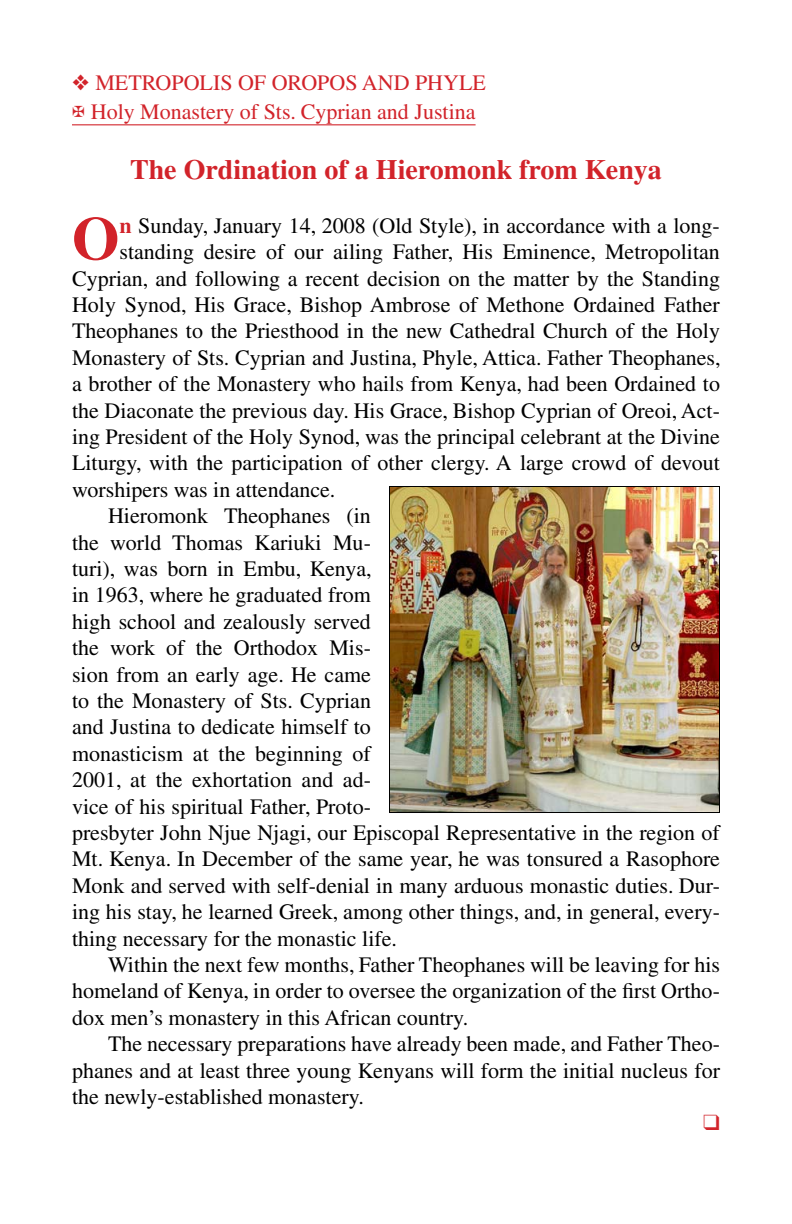
<style>
.page{position:relative;width:792px;height:1224px;background:#fff}
.page>*{position:absolute;margin:0;border:0;box-sizing:border-box;transform-origin:0 0}
.Body_Text{font:700 61px "CTOS Times Pro";color:#d2232a}
.t1{font:700 28px "CTOS Times Pro";color:#d2232a}
.Body_Text-2{font:22px/26.4px "CTOS Times Pro";color:#000;text-align:justify}
.t2{font:22px "CTOS Times Pro";color:#d2232a}
.s1{font-weight:700;color:#d2232a}
</style>
<div class="page">
<hr style="left:72px;top:124px;width:404px;height:1px;background:#d2232a">
<img style="left:391px;top:488px;width:327px;height:323px">
<div style="left:389px;top:486px;width:331px;height:327px;border:1px solid #000"></div>
<p class="t2" style="left:72px;top:70px;width:415px">❖ METROPOLIS OF OROPOS AND PHYLE</p>
<p class="t2" style="left:72px;top:99px;width:405px">✠ Holy Monastery of Sts. Cyprian and Justina</p>
<p class="t1" style="left:130px;top:154px;width:533px">The Ordination of a Hieromonk from Kenya</p>
<p class="Body_Text" style="left:72px;top:204px;width:49px">O</p>
<p class="Body_Text-2" style="left:119px;top:212px;width:602px"><span class="s1">n</span> Sunday, January 14, 2008 (Old Style), in accordance with a long-</p>
<p class="Body_Text-2" style="left:119px;top:239px;width:602px">standing desire of our ailing Father, His Eminence, Metropolitan</p>
<p class="Body_Text-2" style="left:72px;top:265px;width:650px">Cyprian, and following a recent decision on the matter by the Standing</p>
<p class="Body_Text-2" style="left:72px;top:291px;width:649px">Holy Synod, His Grace, Bishop Ambrose of Methone Ordained Father</p>
<p class="Body_Text-2" style="left:72px;top:318px;width:650px">Theophanes to the Priesthood in the new Cathedral Church of the Holy</p>
<p class="Body_Text-2" style="left:72px;top:344px;width:650px">Monastery of Sts. Cyprian and Justina, Phyle, Attica. Father Theophanes,</p>
<p class="Body_Text-2" style="left:72px;top:371px;width:650px">a brother of the Monastery who hails from Kenya, had been Ordained to</p>
<p class="Body_Text-2" style="left:72px;top:397px;width:650px">the Diaconate the previous day. His Grace, Bishop Cyprian of Oreoi, Act-</p>
<p class="Body_Text-2" style="left:72px;top:423px;width:649px">ing President of the Holy Synod, was the principal celebrant at the Divine</p>
<p class="Body_Text-2" style="left:72px;top:450px;width:650px">Liturgy, with the participation of other clergy. A large crowd of devout</p>
<p class="Body_Text-2" style="left:72px;top:476px;width:265px">worshipers was in attendance.</p>
<p class="Body_Text-2" style="left:72px;top:503px;width:650px;text-align:left;text-indent:36px">Hieromonk Theophanes (in<br>the world Thomas Kariuki Mu-<br>turi), was born in Embu, Kenya,<br>in 1963, where he graduated from<br>high school and zealously served<br>the work of the Orthodox Mis-<br>sion from an early age. He came<br>to the Monastery of Sts. Cyprian<br>and Justina to dedicate himself to<br>monasticism at the beginning of<br>2001, at the exhortation and ad-<br>vice of his spiritual Father, Proto-<br>presbyter John Njue Njagi, our Episcopal Representative in the region of Mt. Kenya. In December of the same year, he was tonsured a Rasophore Monk and served with self-denial in many arduous monastic duties. Dur&shy;ing his stay, he learned Greek, among other things, and, in general, every&shy;thing necessary for the monastic life.</p>
<p class="Body_Text-2" style="left:72px;top:951px;width:650px;text-indent:36px">Within the next few months, Father Theophanes will be leaving for his homeland of Kenya, in order to oversee the organization of the first Ortho&shy;dox men’s monastery in this African country.</p>
<p class="Body_Text-2" style="left:72px;top:1031px;width:650px;text-indent:36px">The necessary preparations have already been made, and Father Theo&shy;phanes and at least three young Kenyans will form the initial nucleus for the newly-established monastery.</p>
</div>
